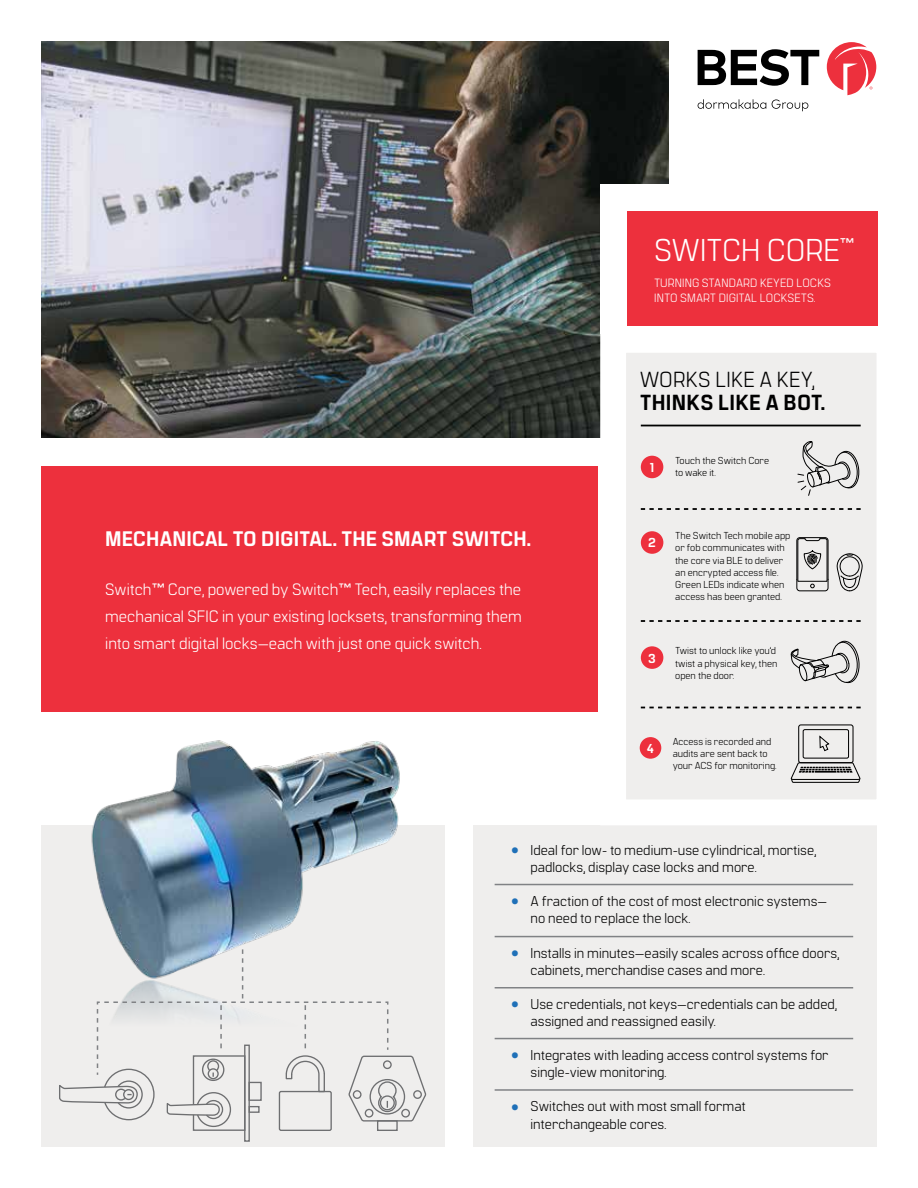
<style>
.page{position:relative;width:918px;height:1188px;background:#fff}
.page>*{position:absolute;margin:0;border:0;box-sizing:border-box;transform-origin:0 0}
.t1{font:31.5px "Manifold CF";color:#fff}
.t2{font:800 21.75px "Manifold CF";letter-spacing:.01em;color:#000}
.t3{font:21.75px "Manifold CF";letter-spacing:.01em;color:#000}
.t4{font:800 21px "Manifold CF";color:#fff}
.t5{font:16.5px/27px "Manifold CF";color:#fff;text-align:justify}
.t6{font:14.25px/17.1px "Manifold CF";color:#000}
.t7{font:800 12.9px "Manifold CF";color:#fff}
.t8{font:12px/14.4px "Manifold CF";letter-spacing:.01em;color:#fff}
.t9{font:10.05px/12.1px "Manifold CF";color:#000}
.s1{font-family:"Helvetica";font-size:27px;color:#1f70b8}
</style>
<div class="page">
<img style="left:41px;top:42px;width:628px;height:396px">
<div style="left:41px;top:466px;width:557px;height:246px;background:#ed303d"></div>
<div style="left:473px;top:825px;width:404px;height:322px;background:#efeeed"></div>
<hr style="left:495px;top:884px;width:358px;height:1px;background:#808285">
<hr style="left:495px;top:936px;width:358px;height:1px;background:#808285">
<hr style="left:495px;top:987px;width:358px;height:1px;background:#808285">
<hr style="left:495px;top:1038px;width:358px;height:1px;background:#808285">
<hr style="left:495px;top:1089px;width:358px;height:2px;background:#808285">
<svg style="left:587px;top:314px;width:289px;height:485px"></svg>
<div style="left:640px;top:737px;width:21px;height:22px;background:#ed303d;border-radius:50%"></div>
<div style="left:641px;top:646px;width:22px;height:23px;background:#ed303d;border-radius:50%"></div>
<div style="left:641px;top:531px;width:22px;height:23px;background:#ed303d;border-radius:50%"></div>
<div style="left:641px;top:456px;width:22px;height:22px;background:#ed303d;border-radius:50%"></div>
<svg style="left:641px;top:508px;width:220px;height:2px"></svg>
<hr style="left:641px;top:425px;width:220px;height:1px;background:#000">
<svg style="left:641px;top:620px;width:220px;height:2px"></svg>
<svg style="left:641px;top:707px;width:220px;height:1px"></svg>
<svg style="left:797px;top:440px;width:63px;height:56px;background:#cfcecd"></svg>
<svg style="left:790px;top:640px;width:70px;height:44px;background:#c8c7c6"></svg>
<div style="left:803px;top:729px;width:46px;height:30px;border:1px solid #000;border-radius:2px"></div>
<div style="left:798px;top:724px;width:56px;height:39px;border:1px solid #000;border-radius:2px"></div>
<svg style="left:818px;top:735px;width:12px;height:17px"></svg>
<svg style="left:791px;top:762px;width:70px;height:21px"></svg>
<svg style="left:836px;top:553px;width:27px;height:39px"></svg>
<svg style="left:796px;top:537px;width:33px;height:55px;background:#b7b6b5"></svg>
<img style="left:41px;top:740px;width:512px;height:285px">
<svg style="left:58px;top:949px;width:369px;height:198px;background:#e6e6e5"></svg>
<div style="left:600px;top:185px;width:304px;height:149px;background:#fff"></div>
<div style="left:627px;top:212px;width:251px;height:114px;background:#ed303d"></div>
<svg style="left:698px;top:49px;width:121px;height:37px"></svg>
<svg style="left:827px;top:42px;width:49px;height:53px"></svg>
<svg style="left:698px;top:99px;width:68px;height:10px"></svg>
<svg style="left:772px;top:99px;width:36px;height:12px"></svg>
<h1 class="t1" style="left:654px;top:232px;width:202px">SWITCH CORE<sup>™</sup></h1>
<p class="t8" style="left:654px;top:276px;width:178px">TURNING STANDARD KEYED LOCKS<br>INTO SMART DIGITAL LOCKSETS.</p>
<h2 class="t3" style="left:640px;top:366px;width:176px">WORKS LIKE A KEY,</h2>
<h2 class="t2" style="left:640px;top:390px;width:187px">THINKS LIKE A BOT.</h2>
<h3 class="t4" style="left:105px;top:527px;width:427px">MECHANICAL TO DIGITAL. THE SMART SWITCH.</h3>
<p class="t5" style="left:105px;top:576px;width:418px">Switch™ Core, powered by Switch™ Tech, easily replaces the mechanical SFIC in your existing locksets, transforming them into smart digital locks—each with just one quick switch.</p>
<p class="t7" style="left:650px;top:460px;width:6px">1</p>
<p class="t9" style="left:675px;top:454px;width:96px">Touch the Switch Core to wake it.</p>
<p class="t7" style="left:648px;top:535px;width:9px">2</p>
<p class="t7" style="left:648px;top:651px;width:9px">3</p>
<p class="t9" style="left:675px;top:530px;width:117px">The Switch Tech mobile app or fob communicates with the core via BLE to deliver an encrypted access file.<br>Green LEDs indicate when access has been granted.</p>
<p class="t9" style="left:675px;top:645px;width:104px">Twist to unlock like you’d twist a physical key, then open the door.</p>
<p class="t7" style="left:647px;top:741px;width:9px">4</p>
<p class="t9" style="left:673px;top:736px;width:105px">Access is recorded and audits are sent back to your ACS for monitoring.</p>
<p class="t6" style="left:531px;top:842px;width:287px;text-indent:-20px"><span class="s1">•</span> Ideal for low- to medium-use cylindrical, mortise, padlocks, display case locks and more.</p>
<p class="t6" style="left:531px;top:893px;width:298px;text-indent:-20px"><span class="s1">•</span> A fraction of the cost of most electronic systems— no need to replace the lock.</p>
<p class="t6" style="left:531px;top:944px;width:310px;text-indent:-20px"><span class="s1">•</span> Installs in minutes—easily scales across office doors, cabinets, merchandise cases and more.</p>
<p class="t6" style="left:531px;top:996px;width:308px;text-indent:-20px"><span class="s1">•</span> Use credentials, not keys—credentials can be added, assigned and reassigned easily.</p>
<p class="t6" style="left:531px;top:1047px;width:300px;text-indent:-20px"><span class="s1">•</span> Integrates with leading access control systems for single-view monitoring.</p>
<p class="t6" style="left:531px;top:1098px;width:217px;text-indent:-20px"><span class="s1">•</span> Switches out with most small format interchangeable cores.</p>
</div>
